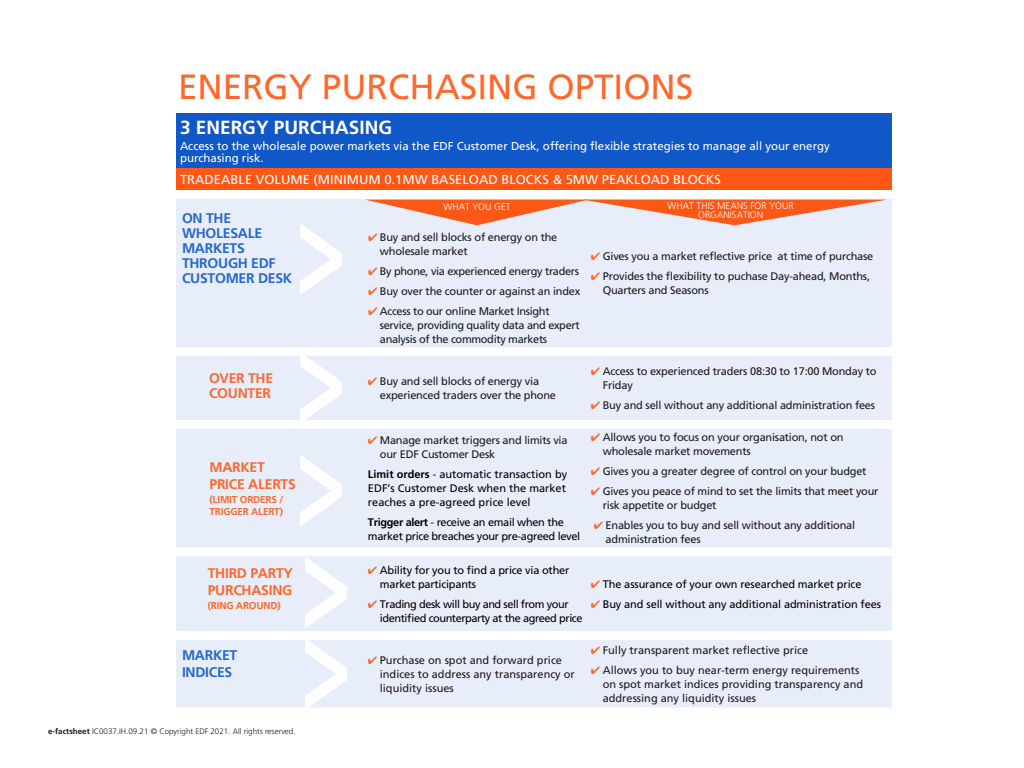
<style>
.page{position:relative;width:1024px;height:768px;background:#fff}
.page>*{position:absolute;margin:0;border:0;box-sizing:border-box;transform-origin:0 0}
.t1{font:35px "Frutiger";color:#fe682d}
.t2{font:700 19px "Frutiger";color:#fff}
.t3{font:700 14px/15px "Frutiger";letter-spacing:-.02em;color:#2868ce}
.t4{font:700 14px/17px "Frutiger";letter-spacing:-.02em;color:#fe682d}
.t5{font:13px "Frutiger";color:#fff}
.t6{font:11.5px/12px "Frutiger";color:#fff}
.t7{font:11px/14px "Frutiger";letter-spacing:-.02em;color:#1a1a1a}
.t8{font:11px/14px "Frutiger";letter-spacing:-.02em;color:#000}
.t9{font:11px/14px "Frutiger";color:#1a1a1a}
.t10{font:11px/14px "Frutiger";letter-spacing:-.04em;color:#000}
.t11{font:700 10px/12px "Frutiger";letter-spacing:-.02em;color:#fe682d}
.t12{font:300 9.5px/9px "Frutiger";color:#fff;text-align:center}
.t13{font:300 8px "Frutiger";color:#1a1a1a}
.s1{font-weight:700}
.s2{color:#fe682d}
</style>
<div class="page">
<div style="left:176px;top:113px;width:716px;height:55px;background:#1057c8"></div>
<div style="left:176px;top:168px;width:716px;height:22px;background:#fe5716"></div>
<div style="left:176px;top:199px;width:716px;height:509px;background:#e7eef9"></div>
<div style="left:176px;top:631px;width:716px;height:9px;background:#fff"></div>
<svg style="left:300px;top:223px;width:42px;height:72px"></svg>
<svg style="left:365px;top:200px;width:522px;height:25px;background:#f2a186"></svg>
<svg style="left:300px;top:352px;width:42px;height:72px"></svg>
<svg style="left:300px;top:455px;width:42px;height:72px"></svg>
<svg style="left:305px;top:557px;width:42px;height:72px"></svg>
<svg style="left:305px;top:640px;width:42px;height:68px"></svg>
<h1 class="t1" style="left:178px;top:67px;width:517px">ENERGY PURCHASING OPTIONS</h1>
<h2 class="t2" style="left:180px;top:116px;width:214px">3 ENERGY PURCHASING</h2>
<p class="t6" style="left:180px;top:140px;width:651px">Access to the wholesale power markets via the EDF Customer Desk, offering flexible strategies to manage all your energy purchasing risk.</p>
<p class="t5" style="left:180px;top:172px;width:542px">TRADEABLE VOLUME (MINIMUM 0.1MW BASELOAD BLOCKS &amp; 5MW PEAKLOAD BLOCKS</p>
<p class="t3" style="left:182px;top:211px;width:112px">ON THE<br>WHOLESALE<br>MARKETS<br>THROUGH EDF<br>CUSTOMER DESK</p>
<p class="t4" style="left:209px;top:371px;width:66px;line-height:15px">OVER THE<br>COUNTER</p>
<p class="t4" style="left:210px;top:459px;width:88px">MARKET<br>PRICE ALERTS</p>
<p class="t11" style="left:210px;top:493px;width:75px">(LIMIT ORDERS /<br>TRIGGER ALERT)</p>
<p class="t4" style="left:208px;top:565px;width:87px">THIRD PARTY<br>PURCHASING</p>
<p class="t11" style="left:208px;top:600px;width:75px">(RING AROUND)</p>
<p class="t3" style="left:182px;top:647px;width:57px;line-height:17px">MARKET<br>INDICES</p>
<p class="t13" style="left:48px;top:727px;width:249px"><span class="s1">e-factsheet</span> IC0037.IH.09.21 © Copyright EDF 2021. All rights reserved.</p>
<p class="t12" style="left:443px;top:202px;width:69px">WHAT YOU GET</p>
<p class="t7" style="left:380px;top:230px;width:179px;text-indent:-12px"><span class="s2">✔</span> Buy and sell blocks of energy on the wholesale market</p>
<p class="t7" style="left:368px;top:264px;width:213px"><span class="s2">✔</span> By phone, via experienced energy traders</p>
<p class="t7" style="left:368px;top:284px;width:214px"><span class="s2">✔</span> Buy over the counter or against an index</p>
<p class="t7" style="left:380px;top:304px;width:201px;text-indent:-12px"><span class="s2">✔</span> Access to our online Market Insight service, providing quality data and expert analysis of the commodity markets</p>
<p class="t12" style="left:668px;top:202px;width:128px">WHAT THIS MEANS FOR YOUR<br>ORGANISATION</p>
<p class="t7" style="left:591px;top:249px;width:284px"><span class="s2">✔</span> Gives you a market reflective price at time of purchase</p>
<p class="t7" style="left:603px;top:269px;width:269px;text-indent:-12px"><span class="s2">✔</span> Provides the flexibility to puchase Day-ahead, Months,<br>Quarters and Seasons</p>
<p class="t7" style="left:380px;top:374px;width:178px;text-indent:-12px"><span class="s2">✔</span> Buy and sell blocks of energy via experienced traders over the phone</p>
<p class="t7" style="left:603px;top:364px;width:275px;text-indent:-12px"><span class="s2">✔</span> Access to experienced traders 08:30 to 17:00 Monday to<br>Friday</p>
<p class="t7" style="left:591px;top:398px;width:286px"><span class="s2">✔</span> Buy and sell without any additional administration fees</p>
<p class="t7" style="left:380px;top:433px;width:189px;text-indent:-12px"><span class="s2">✔</span> Manage market triggers and limits via our EDF Customer Desk</p>
<p class="t8" style="left:368px;top:467px;width:201px;text-align:justify"><span class="s1">Limit orders</span> - automatic transaction by EDF’s Customer Desk when the market reaches a pre-agreed price level</p>
<p class="t8" style="left:368px;top:515px;width:214px"><span class="s1">Trigger alert</span> - receive an email when the market price breaches your pre-agreed level</p>
<p class="t7" style="left:603px;top:430px;width:242px;text-indent:-12px"><span class="s2">✔</span> Allows you to focus on your organisation, not on wholesale market movements</p>
<p class="t7" style="left:591px;top:464px;width:277px"><span class="s2">✔</span> Gives you a greater degree of control on your budget</p>
<p class="t7" style="left:603px;top:484px;width:277px;text-indent:-12px"><span class="s2">✔</span> Gives you peace of mind to set the limits that meet your risk appetite or budget</p>
<p class="t7" style="left:606px;top:518px;width:251px;text-indent:-12px"><span class="s2">✔</span> Enables you to buy and sell without any additional administration fees</p>
<p class="t8" style="left:380px;top:563px;width:191px;text-indent:-12px"><span class="s2">✔</span> Ability for you to find a price via other market participants</p>
<p class="t10" style="left:380px;top:597px;width:204px;text-indent:-12px"><span class="s2">✔</span> Trading desk will buy and sell from your identified counterparty at the agreed price</p>
<p class="t9" style="left:380px;top:653px;width:196px;text-indent:-12px"><span class="s2">✔</span> Purchase on spot and forward price indices to address any transparency or liquidity issues</p>
<p class="t8" style="left:591px;top:577px;width:272px"><span class="s2">✔</span> The assurance of your own researched market price</p>
<p class="t8" style="left:591px;top:597px;width:292px"><span class="s2">✔</span> Buy and sell without any additional administration fees</p>
<p class="t9" style="left:591px;top:643px;width:219px"><span class="s2">✔</span> Fully transparent market reflective price</p>
<p class="t9" style="left:603px;top:663px;width:262px;text-indent:-12px"><span class="s2">✔</span> Allows you to buy near-term energy requirements on spot market indices providing transparency and addressing any liquidity issues</p>
</div>
